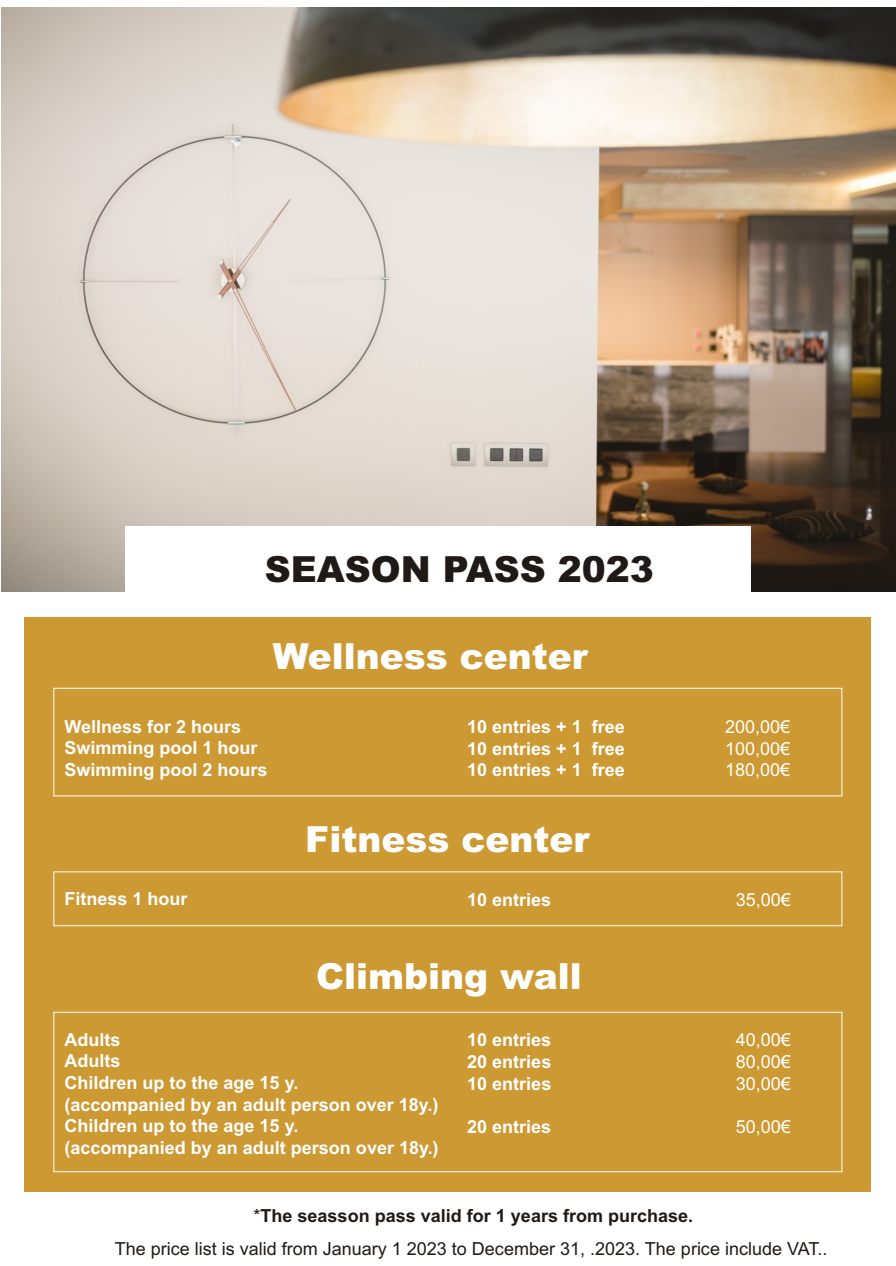
<style>
.page{position:relative;width:896px;height:1266px;background:#fff}
.page>*{position:absolute;margin:0;border:0;box-sizing:border-box;transform-origin:0 0}
.t1{font:900 36px "Arial";color:#fff}
.t2{font:900 36px "Arial";color:#1f1a17}
.t3{font:700 18px/21.6px "Arial";color:#fff}
.t4{font:18px "Arial";color:#1f1a17}
.t5{font:18px "Arial";color:#fff}
.t6{font:700 18px "Arial";color:#1f1a17}
.t7{font:17.85px "Arial";color:#fff}
.s1{font-weight:400}
</style>
<div class="page">
<img style="left:1px;top:7px;width:894px;height:584px">
<div style="left:125px;top:526px;width:625px;height:584px;background:#fff"></div>
<div style="left:24px;top:617px;width:847px;height:575px;background:#c93"></div>
<div style="left:54px;top:688px;width:788px;height:108px;border:1px solid #fff"></div>
<div style="left:54px;top:872px;width:788px;height:54px;border:1px solid #fff"></div>
<div style="left:54px;top:1012px;width:788px;height:160px;border:1px solid #fff"></div>
<h1 class="t2" style="left:265px;top:557px;width:390px">SEASON PASS 2023</h1>
<h1 class="t1" style="left:273px;top:643px;width:317px">Wellness center</h1>
<p class="t3" style="left:65px;top:717px;width:178px">Wellness for 2 hours</p>
<p class="t3" style="left:467px;top:718px;width:159px">10 entries + 1 free</p>
<p class="t7" style="left:725px;top:720px;width:67px">200,00€</p>
<p class="t3" style="left:65px;top:739px;width:194px">Swimming pool 1 hour</p>
<p class="t3" style="left:467px;top:739px;width:159px">10 entries + 1 free</p>
<p class="t5" style="left:725px;top:742px;width:67px">100,00€</p>
<p class="t3" style="left:65px;top:760px;width:204px">Swimming pool 2 hours</p>
<p class="t3" style="left:467px;top:761px;width:159px">10 entries + 1 free</p>
<p class="t5" style="left:725px;top:763px;width:67px">180,00€</p>
<h1 class="t1" style="left:305px;top:826px;width:285px">Fitness center</h1>
<p class="t3" style="left:65px;top:890px;width:125px">Fitness 1 hour</p>
<p class="t3" style="left:467px;top:891px;width:85px">10 entries</p>
<p class="t5" style="left:735px;top:893px;width:57px">35,00€</p>
<h1 class="t1" style="left:316px;top:963px;width:267px">Climbing wall</h1>
<p class="t3" style="left:65px;top:1030px;width:57px">Adults</p>
<p class="t3" style="left:467px;top:1031px;width:85px">10 entries</p>
<p class="t5" style="left:735px;top:1033px;width:57px">40,00€</p>
<p class="t3" style="left:65px;top:1052px;width:57px">Adults</p>
<p class="t3" style="left:467px;top:1053px;width:86px">20 entries</p>
<p class="t5" style="left:735px;top:1055px;width:57px">80,00€</p>
<p class="t3" style="left:65px;top:1074px;width:235px">Children up to the age 15 y.</p>
<p class="t3" style="left:467px;top:1074px;width:86px">10 entries</p>
<p class="t5" style="left:735px;top:1076px;width:57px">30,00€</p>
<p class="t3" style="left:65px;top:1095px;width:375px">(accompanied by an adult person over 18y.)<br>Children up to the age 15 y.</p>
<p class="t3" style="left:467px;top:1117px;width:85px">20 entries</p>
<p class="t5" style="left:735px;top:1120px;width:57px">50,00€</p>
<p class="t3" style="left:65px;top:1138px;width:375px">(accompanied by an adult person over 18y.)</p>
<p class="t6" style="left:253px;top:1209px;width:441px"><span class="s1">*</span>The seasson pass valid for 1 years from purchase.</p>
<p class="t4" style="left:115px;top:1241px;width:714px">The price list is valid from January 1 2023 to December 31, .2023. The price include VAT..</p>
</div>
